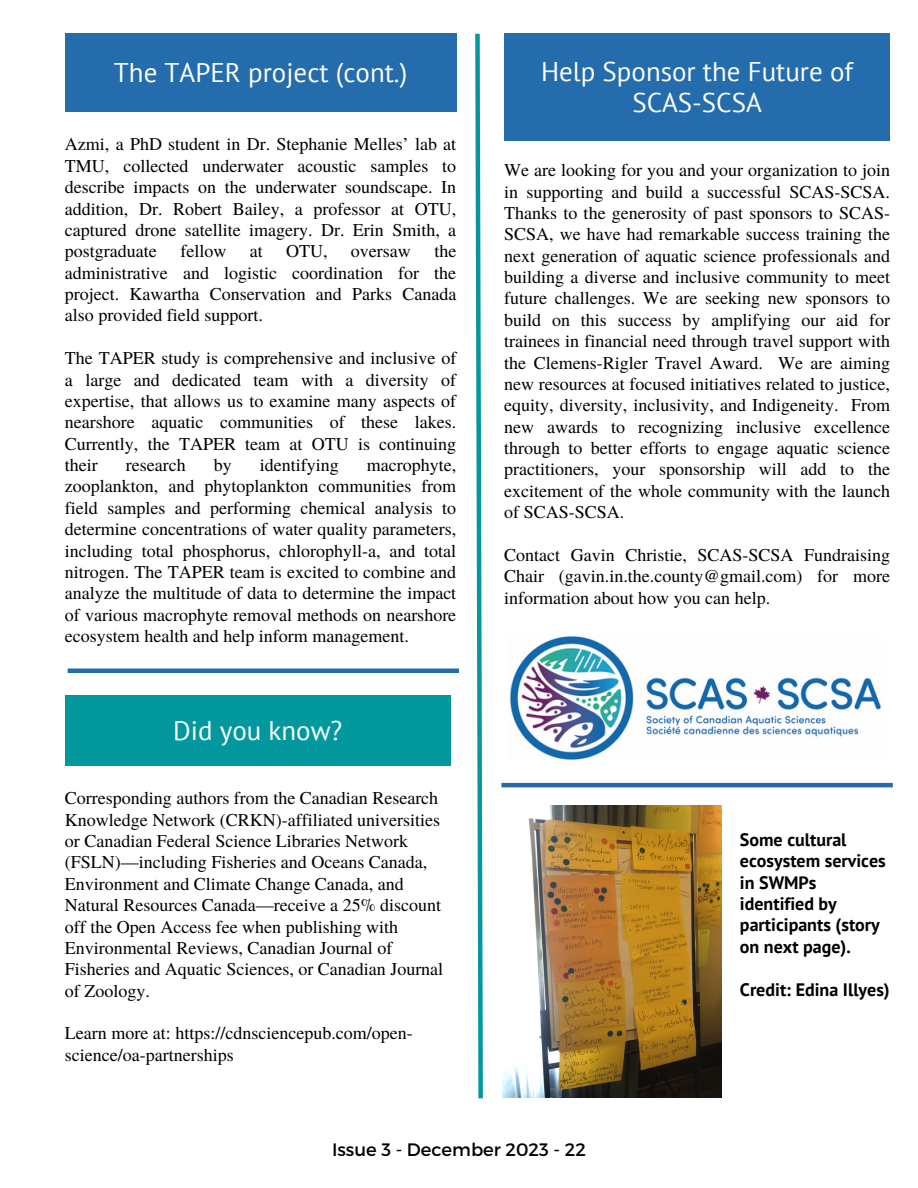
<style>
.page{position:relative;width:918px;height:1188px;background:#fff}
.page>*{position:absolute;margin:0;border:0;box-sizing:border-box;transform-origin:0 0}
.t1{font:27px/31.5px "PT Sans";color:#fdfefe;text-align:center}
.t2{font:18px/21.3px "Te X Gyre Termes";color:#000;text-align:justify}
.t3{font:700 18px/21.3px "PT Sans";color:#000}
.t4{font:18px "Montserrat";color:#000}
</style>
<div class="page">
<svg style="left:475px;top:33px;width:8px;height:1066px"></svg>
<div style="left:504px;top:34px;width:386px;height:107px;background:#246cac"></div>
<div style="left:65px;top:696px;width:386px;height:70px;background:#03989e"></div>
<div style="left:65px;top:34px;width:391px;height:78px;background:#246cac"></div>
<hr style="left:68px;top:669px;width:391px;height:4px;background:#246cac">
<img style="left:510px;top:636px;width:371px;height:124px">
<hr style="left:501px;top:783px;width:392px;height:4px;background:#246cac">
<img style="left:502px;top:805px;width:220px;height:293px">
<p class="t1" style="left:114px;top:56px;width:295px">The TAPER project (cont.)</p>
<p class="t2" style="left:65px;top:133px;width:393px">Azmi, a PhD student in Dr. Stephanie Melles’ lab at TMU, collected underwater acoustic samples to describe impacts on the underwater soundscape. In addition, Dr. Robert Bailey, a professor at OTU, captured drone satellite imagery. Dr. Erin Smith, a postgraduate</p>
<p class="t2" style="left:65px;top:240px;width:393px;text-indent:369px">the administrative and logistic coordination for the project. Kawartha Conservation and Parks Canada also provided field support.</p>
<p class="t2" style="left:65px;top:347px;width:393px">The TAPER study is comprehensive and inclusive of a large and dedicated team with a diversity of expertise, that allows us to examine many aspects of nearshore aquatic communities of these lakes.<br>Currently, the TAPER team at OTU is continuing their</p>
<p class="t2" style="left:180px;top:240px;width:47px">fellow</p>
<p class="t2" style="left:250px;top:240px;width:14px">at</p>
<p class="t2" style="left:286px;top:240px;width:43px">OTU,</p>
<p class="t2" style="left:351px;top:240px;width:61px">oversaw</p>
<p class="t2" style="left:65px;top:453px;width:393px;text-indent:302px">macrophyte, zooplankton, and phytoplankton communities from field samples and performing chemical analysis to determine concentrations of water quality parameters, including total phosphorus, chlorophyll-a, and total nitrogen. The TAPER team is excited to combine and analyze the multitude of data to determine the impact of various macrophyte removal methods on nearshore ecosystem health and help inform management.</p>
<p class="t2" style="left:126px;top:453px;width:61px">research</p>
<p class="t2" style="left:214px;top:453px;width:20px">by</p>
<p class="t2" style="left:260px;top:453px;width:81px">identifying</p>
<p class="t1" style="left:173px;top:714px;width:171px">Did you know?</p>
<p class="t2" style="left:65px;top:787px;width:380px;text-align:left">Corresponding authors from the Canadian Research Knowledge Network (CRKN)-affiliated universities or Canadian Federal Science Libraries Network (FSLN)—including Fisheries and Oceans Canada, Environment and Climate Change Canada, and Natural Resources Canada—receive a 25% discount off the Open Access fee when publishing with Environmental Reviews, Canadian Journal of Fisheries and Aquatic Sciences, or Canadian Journal of Zoology.</p>
<p class="t2" style="left:65px;top:1022px;width:349px">Learn more at: https://cdnsciencepub.com/open&shy;science/oa-partnerships</p>
<p class="t1" style="left:541px;top:55px;width:314px">Help Sponsor the Future of<br>SCAS-SCSA</p>
<p class="t2" style="left:504px;top:159px;width:387px">We are looking for you and your organization to join in supporting and build a successful SCAS-SCSA.<br>Thanks to the generosity of past sponsors to SCAS-SCSA, we have had remarkable success training the next generation of aquatic science professionals and building a diverse and inclusive community to meet future challenges. We are seeking new sponsors to build on this success by amplifying our aid for trainees in financial need through travel support with the Clemens-Rigler Travel Award. We are aiming new resources at focused initiatives related to justice, equity, diversity, inclusivity, and Indigeneity. From new awards to recognizing inclusive excellence through to better efforts to engage aquatic science practitioners, your sponsorship will add to the excitement of the whole community with the launch of SCAS-SCSA.</p>
<p class="t2" style="left:504px;top:543px;width:387px">Contact Gavin Christie, SCAS-SCSA Fundraising Chair (gavin.in.the.county@gmail.com) for more information about how you can help.</p>
<p class="t3" style="left:740px;top:829px;width:147px">Some cultural ecosystem services in SWMPs identified by participants (story on next page).</p>
<p class="t3" style="left:740px;top:978px;width:151px">Credit: Edina Illyes)</p>
<p class="t4" style="left:332px;top:1138px;width:255px">Issue 3 - December 2023 - 22</p>
</div>
